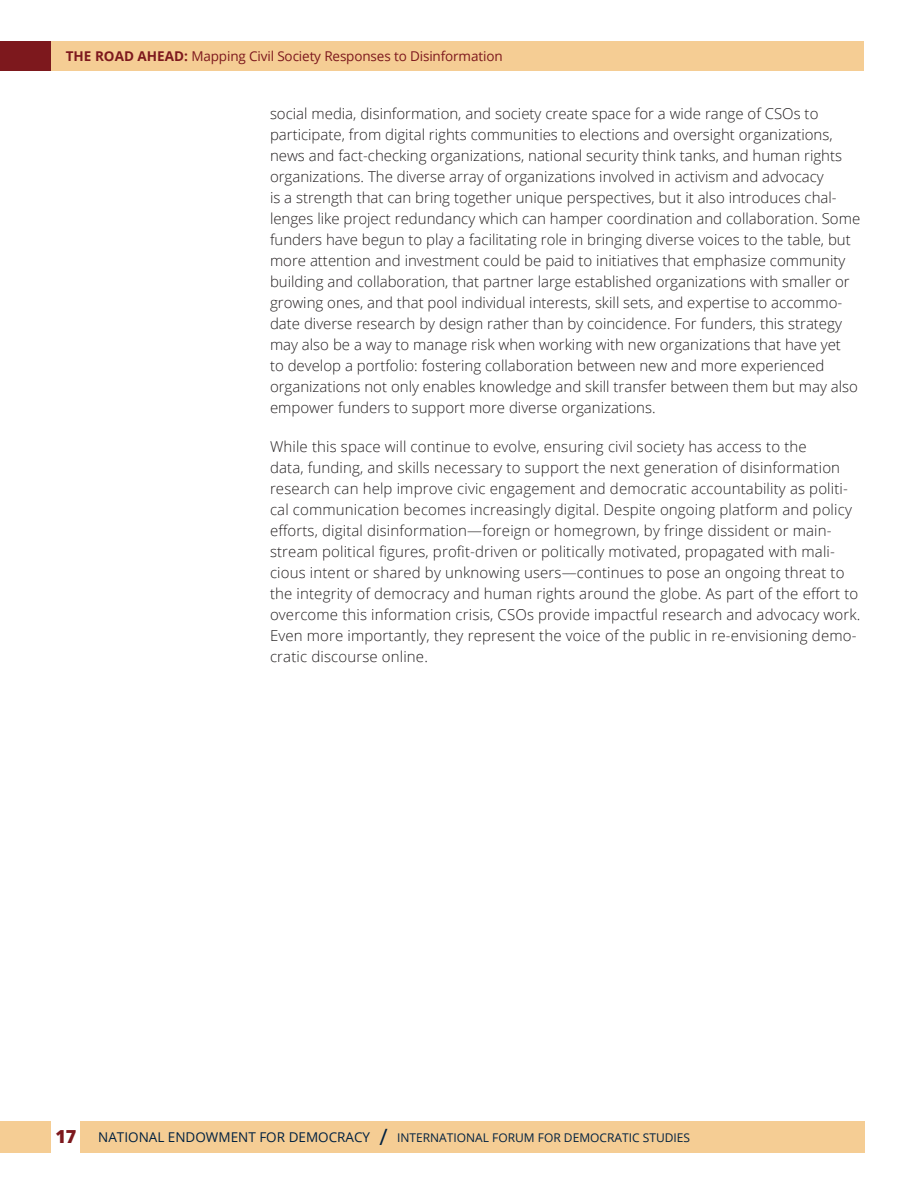
<style>
.page{position:relative;width:918px;height:1188px;background:#fff}
.page>*{position:absolute;margin:0;border:0;box-sizing:border-box;transform-origin:0 0}
.Main_Text{font:300 15px/21px "Open Sans";color:#231f20}
.t1{font:13.5px "Open Sans";letter-spacing:-.01em;color:#7d181d}
.t2{font:12px "Open Sans";color:#002141}
.s1{font-weight:700}
.s2{font-weight:800;font-size:18px;color:#7d181d}
.s3{font-size:13.5px}
.s4{font-size:22.5px}
</style>
<div class="page">
<div style="left:48px;top:41px;width:816px;height:29px;background:#f5cd94"></div>
<div style="left:0;top:41px;width:51px;height:29px;background:#7d181d"></div>
<div style="left:0;top:1121px;width:865px;height:32px;background:#f5cd94"></div>
<div style="left:52px;top:1117px;width:28px;height:38px;background:#fff"></div>
<p class="t1" style="left:66px;top:47px;width:438px"><span class="s1">THE ROAD AHEAD:</span> Mapping Civil Society Responses to Disinformation</p>
<p class="Main_Text" style="left:270px;top:103px;width:592px">social media, disinformation, and society create space for a wide range of CSOs to participate, from digital rights communities to elections and oversight organizations, news and fact-checking organizations, national security think tanks, and human rights organizations. The diverse array of organizations involved in activism and advocacy<br>is a strength that can bring together unique perspectives, but it also introduces chal&shy;lenges like project redundancy which can hamper coordination and collaboration. Some funders have begun to play a facilitating role in bringing diverse voices to the table, but more attention and investment could be paid to initiatives that emphasize community building and collaboration, that partner large established organizations with smaller or growing ones, and that pool individual interests, skill sets, and expertise to accommo&shy;date diverse research by design rather than by coincidence. For funders, this strategy may also be a way to manage risk when working with new organizations that have yet<br>to develop a portfolio: fostering collaboration between new and more experienced organizations not only enables knowledge and skill transfer between them but may also empower funders to support more diverse organizations.</p>
<p class="Main_Text" style="left:270px;top:436px;width:592px">While this space will continue to evolve, ensuring civil society has access to the<br>data, funding, and skills necessary to support the next generation of disinformation research can help improve civic engagement and democratic accountability as politi&shy;cal communication becomes increasingly digital. Despite ongoing platform and policy efforts, digital disinformation—foreign or homegrown, by fringe dissident or main&shy;stream political figures, profit-driven or politically motivated, propagated with mali&shy;cious intent or shared by unknowing users—continues to pose an ongoing threat to the integrity of democracy and human rights around the globe. As part of the effort to overcome this information crisis, CSOs provide impactful research and advocacy work.<br>Even more importantly, they represent the voice of the public in re-envisioning demo&shy;cratic discourse online.</p>
<p class="t2" style="left:55px;top:1129px;width:636px"><span class="s2">17</span> <span class="s3">NATIONAL ENDOWMENT FOR DEMOCRACY</span> <span class="s4">/</span> INTERNATIONAL FORUM FOR DEMOCRATIC STUDIES</p>
</div>
